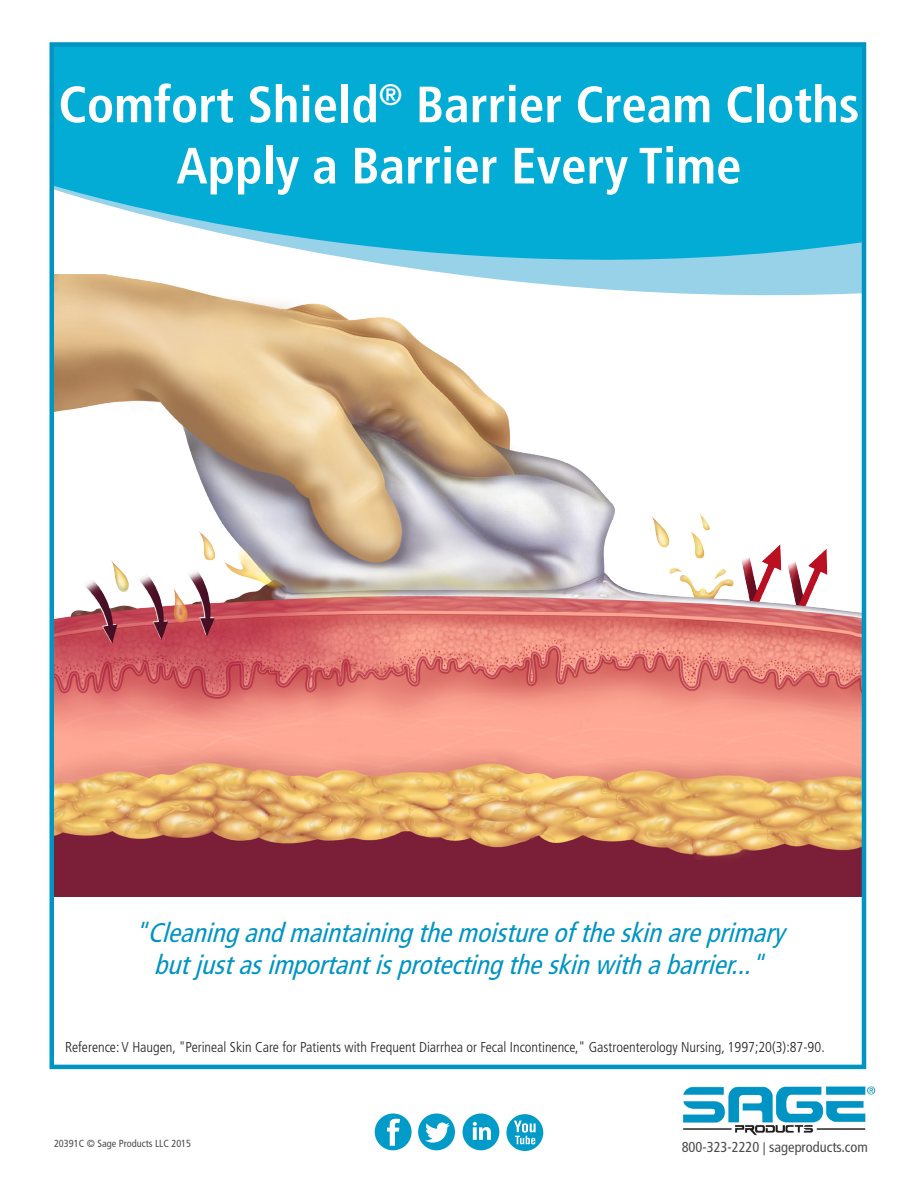
<style>
.page{position:relative;width:918px;height:1188px;background:#fff}
.page>*{position:absolute;margin:0;border:0;box-sizing:border-box;transform-origin:0 0}
.t1{font:700 condensed 51px/61.2px "Frutiger";color:#fff;text-align:center}
.t2{font:italic condensed 27px/32.4px "Frutiger";color:#0094c3;text-align:center}
.t3{font:condensed 14.4px "Frutiger";color:#4b4c4d}
.t4{font:300 condensed 14.25px "Frutiger";color:#231f20}
.t5{font:condensed 10.35px "Frutiger";color:#4b4c4d}
.s1{font-size:13.05px}
</style>
<div class="page">
<img style="left:55px;top:312px;width:806px;height:585px">
<svg style="left:55px;top:303px;width:282px;height:9px;background:#dfbf93"></svg>
<svg style="left:55px;top:47px;width:806px;height:256px;background:#35bada"></svg>
<div style="left:50px;top:42px;width:816px;height:1027px;border:4px solid #0094c3"></div>
<img style="left:683px;top:1086px;width:193px;height:50px">
<div style="left:463px;top:1113px;width:36px;height:37px;background:#009bc8;border-radius:50%"></div>
<svg style="left:473px;top:1122px;width:18px;height:18px"></svg>
<div style="left:418px;top:1113px;width:37px;height:37px;background:#009bc8;border-radius:50%"></div>
<svg style="left:425px;top:1123px;width:25px;height:20px"></svg>
<div style="left:375px;top:1113px;width:37px;height:37px;background:#009bc8;border-radius:50%"></div>
<svg style="left:387px;top:1119px;width:13px;height:27px"></svg>
<div style="left:506px;top:1114px;width:37px;height:37px;background:#009bc8;border-radius:50%"></div>
<svg style="left:514px;top:1121px;width:22px;height:23px"></svg>
<p class="t1" style="left:58px;top:74px;width:803px">Comfort Shield<sup>®</sup> Barrier Cream Cloths<br>Apply a Barrier Every Time</p>
<p class="t2" style="left:134px;top:916px;width:660px">"Cleaningandmaintainingthemoistureoftheskinareprimary butjustasimportantisprotectingtheskinwithabarrier..."</p>
<p class="t4" style="left:65px;top:1039px;width:761px">Reference: V Haugen, "Perineal Skin Care for Patients with Frequent Diarrhea or Fecal Incontinence," Gastroenterology Nursing, 1997;20(3):87-90.</p>
<p class="t5" style="left:54px;top:1137px;width:139px">20391C © Sage Products LLC 2015</p>
<p class="t3" style="left:682px;top:1139px;width:188px">800-323-2220 <span class="s1">|</span> sageproducts.com</p>
</div>
